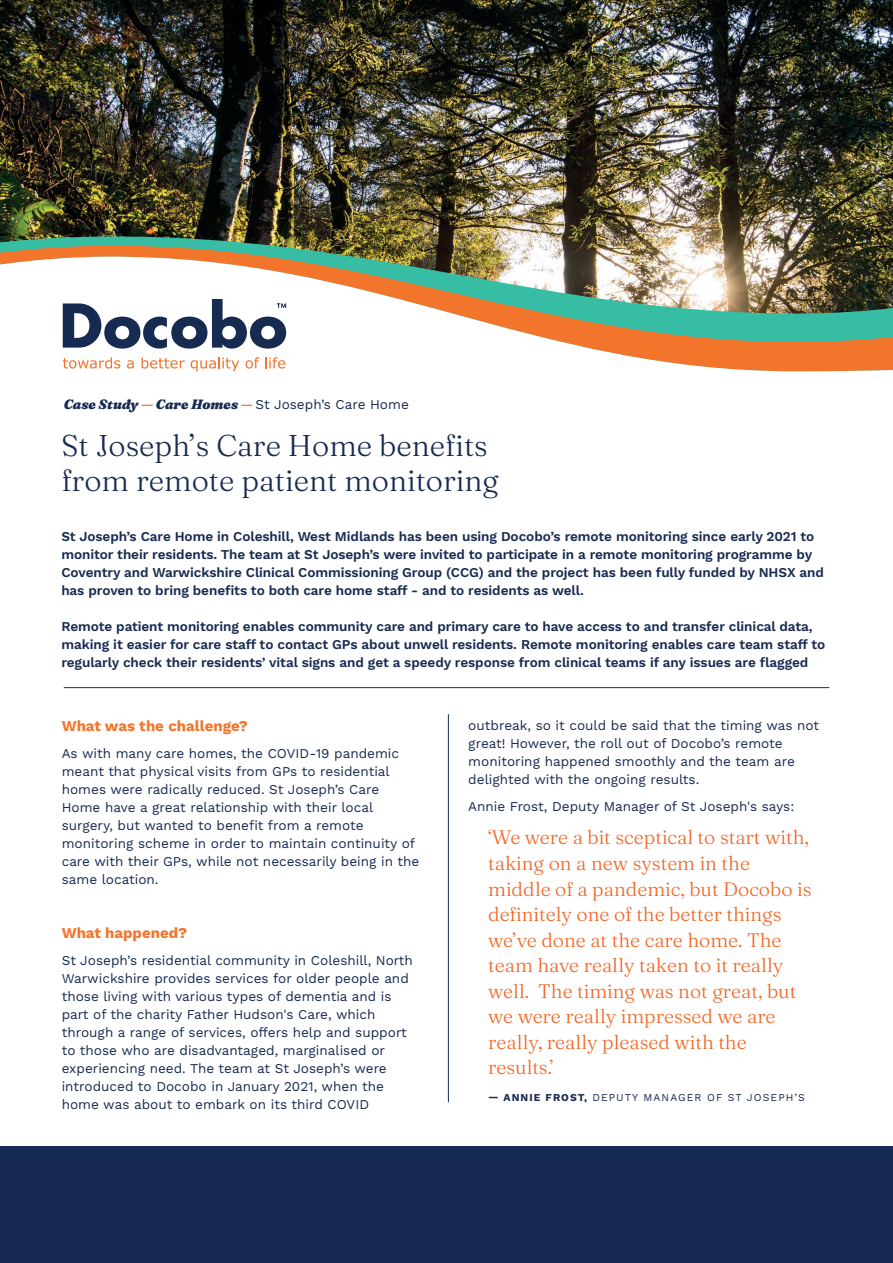
<style>
.page{position:relative;width:893px;height:1263px;background:#fff}
.page>*{position:absolute;margin:0;border:0;box-sizing:border-box;transform-origin:0 0}
.t1{font:900 30px/34.5px "Fraunces 9 pt";color:#172a51}
.t2{font:900 19.5px/25.5px "Fraunces 9 pt";color:#f36421}
.t3{font:700 15px "Work Sans";color:#f3752c}
.t4{font:13.5px/18px "Work Sans";color:#172a51}
.t5{font:600 13.5px/18px "Work Sans";letter-spacing:-.005em;color:#172a51}
.t6{font:italic 900 13.5px "Fraunces 9 pt";color:#172a51}
.t7{font:10.5px "Work Sans";letter-spacing:.1em;color:#172a51}
.s1{color:#f3752c}
.s2{font-family:"Work Sans";font-weight:400;font-style:normal}
.s3{font-weight:700}
</style>
<div class="page">
<img style="left:0;top:0;width:893px;height:235px">
<img style="left:0;top:235px;width:893px;height:9px">
<img style="left:0;top:244px;width:893px;height:11px">
<svg style="left:0;top:255px;width:893px;height:117px"></svg>
<hr style="left:448px;top:714px;width:1px;height:388px;background:#172a51">
<hr style="left:64px;top:687px;width:765px;height:1px;background:#172a51">
<svg style="left:63px;top:357px;width:57px;height:12px"></svg>
<svg style="left:127px;top:360px;width:7px;height:9px"></svg>
<svg style="left:141px;top:357px;width:44px;height:12px"></svg>
<svg style="left:191px;top:357px;width:48px;height:14px"></svg>
<svg style="left:246px;top:357px;width:13px;height:12px"></svg>
<svg style="left:265px;top:357px;width:20px;height:12px"></svg>
<svg style="left:63px;top:299px;width:223px;height:50px"></svg>
<div style="left:0;top:1146px;width:893px;height:117px;background:#172a51"></div>
<p class="t6" style="left:64px;top:394px;width:347px">Case Study <span class="s1">—</span> Care Homes <span class="s1">—</span> <span class="s2">St Joseph’s Care Home</span></p>
<h1 class="t1" style="left:61px;top:427px;width:439px">St Joseph’s Care Home benefits from remote patient monitoring</h1>
<p class="t5" style="left:61px;top:528px;width:764px">St Joseph’s Care Home in Coleshill, West Midlands has been using Docobo’s remote monitoring since early 2021 to monitor their residents. The team at St Joseph’s were invited to participate in a remote monitoring programme by Coventry and Warwickshire Clinical Commissioning Group (CCG) and the project has been fully funded by NHSX and has proven to bring benefits to both care home staff - and to residents as well.</p>
<p class="t5" style="left:61px;top:618px;width:765px">Remote patient monitoring enables community care and primary care to have access to and transfer clinical data, making it easier for care staff to contact GPs about unwell residents. Remote monitoring enables care team staff to regularly check their residents’ vital signs and get a speedy response from clinical teams if any issues are flagged</p>
<p class="t3" style="left:62px;top:717px;width:188px">What was the challenge?</p>
<p class="t4" style="left:62px;top:745px;width:359px">As with many care homes, the COVID-19 pandemic meant that physical visits from GPs to residential homes were radically reduced. St Joseph’s Care Home have a great relationship with their local surgery, but wanted to benefit from a remote monitoring scheme in order to maintain continuity of care with their GPs, while not necessarily being in the same location.</p>
<p class="t3" style="left:62px;top:924px;width:127px">What happened?</p>
<p class="t4" style="left:62px;top:952px;width:353px">St Joseph’s residential community in Coleshill, North Warwickshire provides services for older people and those living with various types of dementia and is part of the charity Father Hudson's Care, which through a range of services, offers help and support to those who are disadvantaged, marginalised or experiencing need. The team at St Joseph’s were introduced to Docobo in January 2021, when the home was about to embark on its third COVID</p>
<p class="t4" style="left:468px;top:717px;width:352px">outbreak, so it could be said that the timing was not great! However, the roll out of Docobo’s remote monitoring happened smoothly and the team are delighted with the ongoing results.</p>
<p class="t4" style="left:468px;top:798px;width:328px">Annie Frost, Deputy Manager of St Joseph's says:</p>
<p class="t2" style="left:488px;top:824px;width:325px">‘We were a bit sceptical to start with, taking on a new system in the middle of a pandemic, but Docobo is definitely one of the better things we’ve done at the care home. The team have really taken to it really well. The timing was not great, but we were really impressed we are really, really pleased with the results.’</p>
<p class="t7" style="left:488px;top:1091px;width:318px"><span class="s3">— ANNIE FROST,</span> DEPUTY MANAGER OF ST JOSEPH’S</p>
</div>
